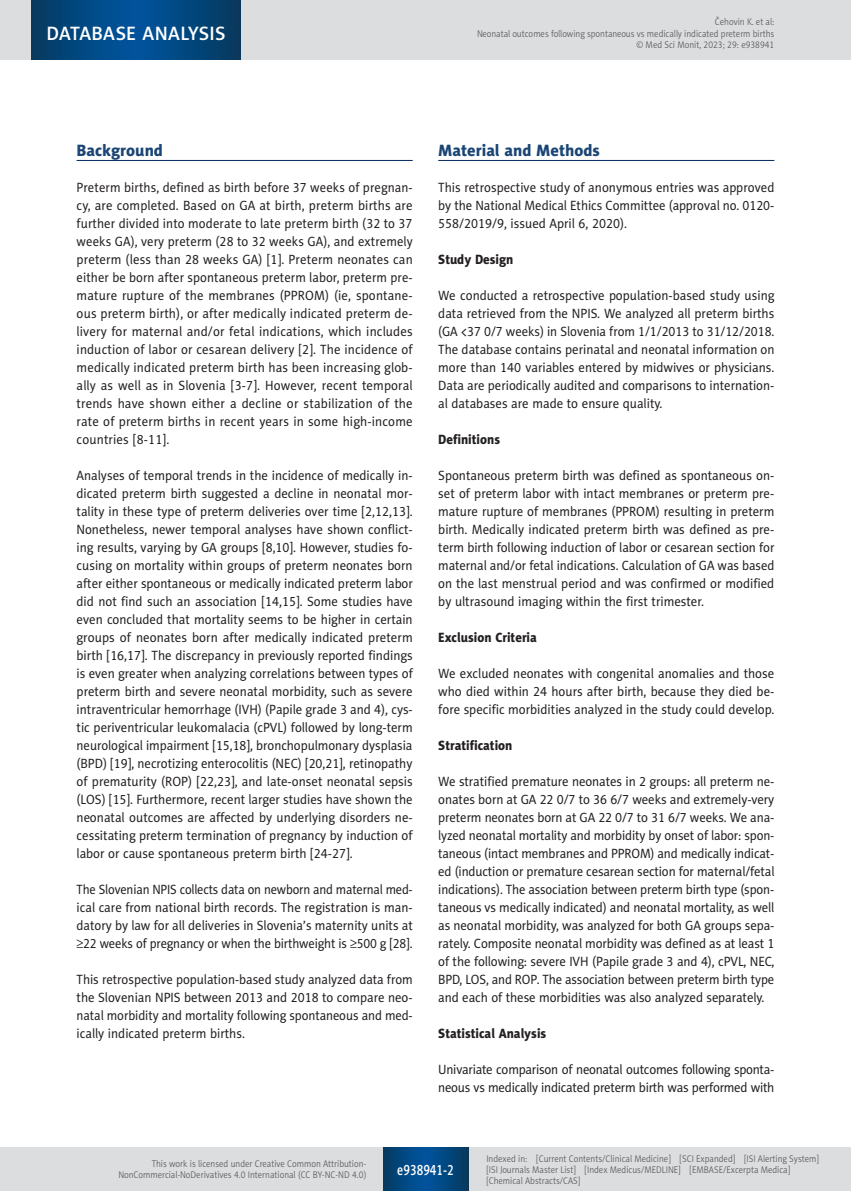
<style>
.page{position:relative;width:851px;height:1191px;background:#fff}
.page>*{position:absolute;margin:0;border:0;box-sizing:border-box;transform-origin:0 0}
.t1{font:19.5px "Naomi Sans EFN Medium";letter-spacing:.01em;color:#fff}
.MSM_Headline_1{font:16.5px "Naomi Sans EFN Heavy";color:#1a4574}
.MSM_e-PAGINA{font:15px "Naomi Sans EFN Medium";color:#fff;scale:.8 1}
.MSM_Body{font:13.5px/18px "Naomi Sans EFN";color:#231f20;text-align:justify;scale:.95 1}
.MSM_Body-2{font:13.5px/18px "Naomi Sans EFN";color:#231f20;text-align:justify;scale:.94 1}
.MSM_Body-3{font:13.5px/18px "Naomi Sans EFN";color:#231f20;text-align:justify;scale:.92 1}
.MSM_Body-4{font:13.5px/18px "Naomi Sans EFN";letter-spacing:-.02em;color:#231f20;scale:.95 1}
.MSM_Headline_2{font:13.5px "Naomi Sans EFN Heavy";color:#231f20;scale:.95 1}
.MSM_pagina_sygnatura{font:9.75px/11.2px "Naomi Sans EFN Light";color:#57585a;scale:.9 1}
.MSM_pagina_zywa{font:9.75px/11.2px "Naomi Sans EFN Light";color:#57585a;text-align:right;scale:.9 1}
.s1{font-family:"Standard Sym L"}
</style>
<div class="page">
<hr style="left:77px;top:160px;width:335px;height:1px;background:#00295c">
<hr style="left:438px;top:160px;width:336px;height:1px;background:#00295c">
<div style="left:0;top:1148px;width:850px;height:43px;background:#dcdddf"></div>
<svg style="left:383px;top:1147px;width:85px;height:43px;background:#02477e"></svg>
<div style="left:0;top:0;width:850px;height:60px;background:#dcdddf"></div>
<hr style="left:850px;top:0;width:1px;height:60px;background:#dcdddf">
<svg style="left:32px;top:0;width:208px;height:60px;background:#02477f"></svg>
<h1 class="t1" style="left:47px;top:22px;width:180px">DATABASE ANALYSIS</h1>
<p class="MSM_pagina_zywa" style="left:477px;top:16px;width:332px">Čehovin K. et al:<br>Neonatal outcomes following spontaneous vs medically indicated preterm births</p>
<p class="MSM_pagina_sygnatura" style="left:636px;top:39px;width:154px">© Med Sci Monit, 2023; 29: e938941</p>
<p class="MSM_Headline_1" style="left:77px;top:140px;width:88px">Background</p>
<p class="MSM_Body-2" style="left:77px;top:178px;width:359px">Preterm births, defined as birth before 37 weeks of pregnan&shy;cy, are completed. Based on GA at birth, preterm births are further divided into moderate to late preterm birth (32 to 37 weeks GA), very preterm (28 to 32 weeks GA), and extremely preterm (less than 28 weeks GA) [1]. Preterm neonates can either be born after spontaneous preterm labor, preterm pre&shy;mature rupture of the membranes (PPROM) (ie, spontane&shy;ous preterm birth), or after medically indicated preterm de&shy;livery for maternal and/or fetal indications, which includes induction of labor or cesarean delivery [2]. The incidence of medically indicated preterm birth has been increasing glob&shy;ally as well as in Slovenia [3-7]. However, recent temporal trends have shown either a decline or stabilization of the rate of preterm births in recent years in some high-income countries [8-11].</p>
<p class="MSM_Body" style="left:77px;top:466px;width:355px">Analyses of temporal trends in the incidence of medically in&shy;dicated preterm birth suggested a decline in neonatal mor&shy;tality in these type of preterm deliveries over time [2,12,13].<br>Nonetheless, newer temporal analyses have shown conflict&shy;ing results, varying by GA groups [8,10]. However, studies fo&shy;cusing on mortality within groups of preterm neonates born after either spontaneous or medically indicated preterm labor did not find such an association [14,15]. Some studies have even concluded that mortality seems to be higher in certain groups of neonates born after medically indicated preterm birth [16,17]. The discrepancy in previously reported findings is even greater when analyzing correlations between types of preterm birth and severe neonatal morbidity, such as severe intraventricular hemorrhage (IVH) (Papile grade 3 and 4), cys&shy;tic periventricular leukomalacia (cPVL) followed by long-term neurological impairment [15,18], bronchopulmonary dysplasia (BPD) [19], necrotizing enterocolitis (NEC) [20,21], retinopathy of prematurity (ROP) [22,23], and late-onset neonatal sepsis (LOS) [15]. Furthermore, recent larger studies have shown the neonatal outcomes are affected by underlying disorders ne&shy;cessitating preterm termination of pregnancy by induction of labor or cause spontaneous preterm birth [24-27].</p>
<p class="MSM_Body-3" style="left:77px;top:880px;width:367px">The Slovenian NPIS collects data on newborn and maternal med&shy;ical care from national birth records. The registration is man&shy;datory by law for all deliveries in Slovenia’s maternity units at <span class="s1">³</span>22 weeks of pregnancy or when the birthweight is <span class="s1">³</span>500 g [28].</p>
<p class="MSM_Body-2" style="left:77px;top:970px;width:359px">This retrospective population-based study analyzed data from the Slovenian NPIS between 2013 and 2018 to compare neo&shy;natal morbidity and mortality following spontaneous and med&shy;ically indicated preterm births.</p>
<p class="MSM_Headline_1" style="left:438px;top:140px;width:163px">Material and Methods</p>
<p class="MSM_Body" style="left:438px;top:178px;width:355px">This retrospective study of anonymous entries was approved by the National Medical Ethics Committee (approval no. 0120- 558/2019/9, issued April 6, 2020).</p>
<p class="MSM_Headline_2" style="left:438px;top:251px;width:81px">Study Design</p>
<p class="MSM_Body" style="left:438px;top:286px;width:355px">We conducted a retrospective population-based study using data retrieved from the NPIS. We analyzed all preterm births (GA &lt;37 0/7 weeks) in Slovenia from 1/1/2013 to 31/12/2018.<br>The database contains perinatal and neonatal information on more than 140 variables entered by midwives or physicians.<br>Data are periodically audited and comparisons to internation&shy;al databases are made to ensure quality.</p>
<p class="MSM_Headline_2" style="left:438px;top:431px;width:66px">Definitions</p>
<p class="MSM_Body" style="left:438px;top:466px;width:355px">Spontaneous preterm birth was defined as spontaneous on&shy;set of preterm labor with intact membranes or preterm pre&shy;mature rupture of membranes (PPROM) resulting in preterm birth. Medically indicated preterm birth was defined as pre&shy;term birth following induction of labor or cesarean section for maternal and/or fetal indications. Calculation of GA was based on the last menstrual period and was confirmed or modified by ultrasound imaging within the first trimester.</p>
<p class="MSM_Headline_2" style="left:438px;top:629px;width:105px">Exclusion Criteria</p>
<p class="MSM_Body" style="left:438px;top:664px;width:355px">We excluded neonates with congenital anomalies and those who died within 24 hours after birth, because they died be&shy;fore specific morbidities analyzed in the study could develop.</p>
<p class="MSM_Headline_2" style="left:438px;top:737px;width:80px">Stratification</p>
<p class="MSM_Body" style="left:438px;top:772px;width:355px">We stratified premature neonates in 2 groups: all preterm ne&shy;onates born at GA 22 0/7 to 36 6/7 weeks and extremely-very preterm neonates born at GA 22 0/7 to 31 6/7 weeks. We ana&shy;lyzed neonatal mortality and morbidity by onset of labor: spon&shy;taneous (intact membranes and PPROM) and medically indicat&shy;ed (induction or premature cesarean section for maternal/fetal indications). The association between preterm birth type (spon&shy;taneous vs medically indicated) and neonatal mortality, as well as neonatal morbidity, was analyzed for both GA groups sepa&shy;rately. Composite neonatal morbidity was defined as at least 1 of the following: severe IVH (Papile grade 3 and 4), cPVL, NEC, BPD, LOS, and ROP. The association between preterm birth type and each of these morbidities was also analyzed separately.</p>
<p class="MSM_Headline_2" style="left:438px;top:1025px;width:115px">Statistical Analysis</p>
<p class="MSM_Body-4" style="left:438px;top:1060px;width:355px">Univariate comparison of neonatal outcomes following sponta&shy;neous vs medically indicated preterm birth was performed with</p>
<p class="MSM_pagina_sygnatura" style="left:118px;top:1158px;width:277px;text-align:right">This work is licensed under Creative Common Attribution-<br>NonCommercial-NoDerivatives 4.0 International (CC BY-NC-ND 4.0)</p>
<p class="MSM_e-PAGINA" style="left:397px;top:1160px;width:72px">e938941-2</p>
<p class="MSM_pagina_sygnatura" style="left:486px;top:1152px;width:371px">Indexed in: [Current Contents/Clinical Medicine] [SCI Expanded] [ISI Alerting System] [ISI Journals Master List] [Index Medicus/MEDLINE] [EMBASE/Excerpta Medica] [Chemical Abstracts/CAS]</p>
</div>
